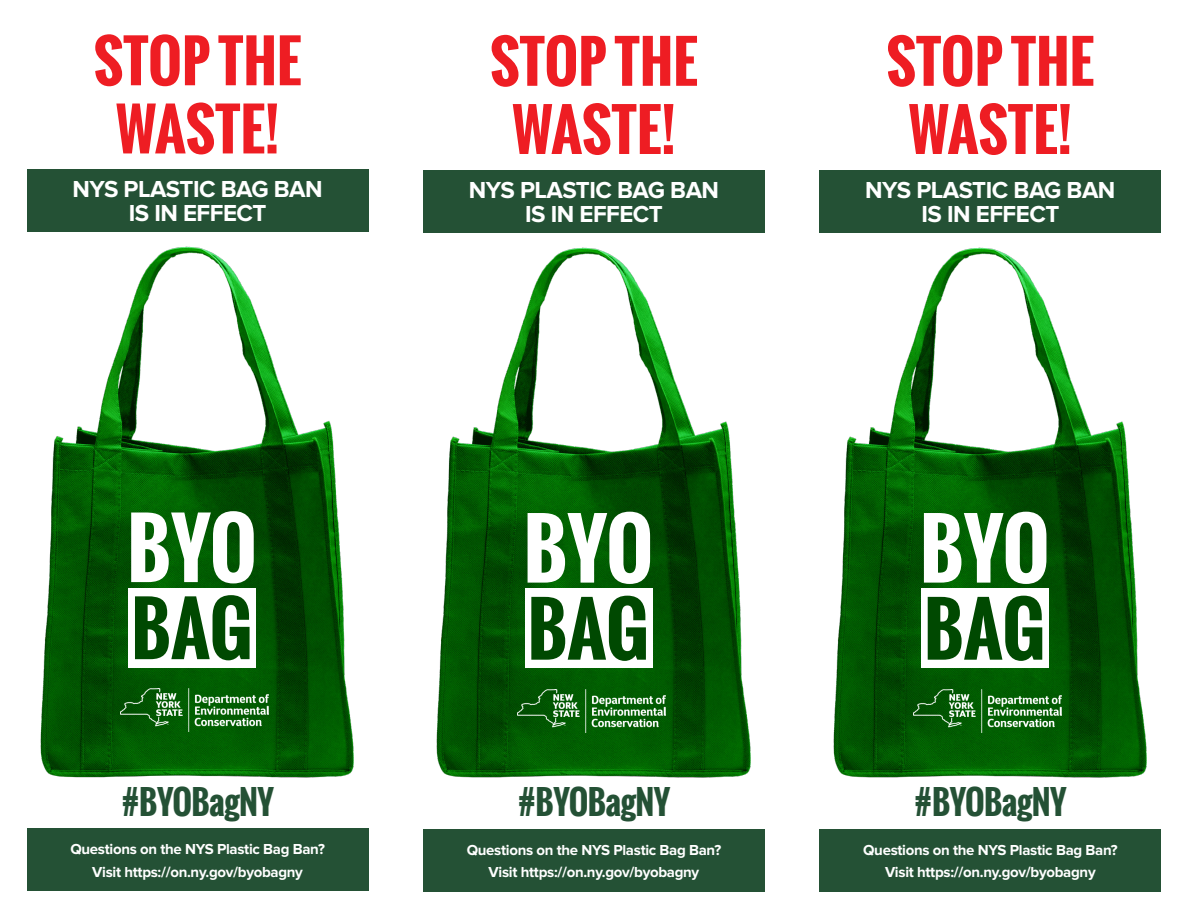
<style>
.page{position:relative;width:1188px;height:918px;background:#fff}
.page>*{position:absolute;margin:0;border:0;box-sizing:border-box;transform-origin:0 0}
.t1{font:700 79.2px "Oswald";letter-spacing:-.005em;color:#fff}
.t2{font:700 71.4px "Oswald";letter-spacing:-.005em;color:#004901}
.t3{font:700 56.85px/68.2px "Oswald";color:#ee1d23;text-align:center}
.t4{font:700 33px "Oswald";letter-spacing:-.02em;color:#245135}
.t5{font:700 24px/24px "Proxima Nova";letter-spacing:-.02em;color:#fff;text-align:center}
.t6{font:700 15px/22.5px "Proxima Nova";letter-spacing:-.02em;color:#fff;text-align:center}
</style>
<div class="page">
<div style="left:423px;top:829px;width:342px;height:63px;background:#245135"></div>
<div style="left:423px;top:170px;width:342px;height:63px;background:#245135"></div>
<img style="left:436px;top:247px;width:315px;height:531px">
<div style="left:525px;top:589px;width:127px;height:79px;background:#fff"></div>
<img style="left:517px;top:689px;width:148px;height:43px">
<div style="left:27px;top:828px;width:341px;height:63px;background:#245135"></div>
<div style="left:27px;top:169px;width:341px;height:63px;background:#245135"></div>
<img style="left:40px;top:246px;width:314px;height:532px">
<div style="left:129px;top:588px;width:127px;height:80px;background:#fff"></div>
<img style="left:121px;top:689px;width:148px;height:43px">
<div style="left:820px;top:829px;width:341px;height:63px;background:#245135"></div>
<div style="left:820px;top:170px;width:341px;height:63px;background:#245135"></div>
<img style="left:833px;top:247px;width:314px;height:531px">
<div style="left:922px;top:589px;width:127px;height:79px;background:#fff"></div>
<img style="left:914px;top:689px;width:147px;height:43px">
<p class="t3" style="left:94px;top:27px;width:209px">STOP THE<br>WASTE!</p>
<p class="t5" style="left:73px;top:178px;width:252px">NYS PLASTIC BAG BAN<br>IS IN EFFECT</p>
<p class="t1" style="left:127px;top:489px;width:131px">BYO</p>
<p class="t2" style="left:131px;top:575px;width:123px">BAG</p>
<p class="t3" style="left:490px;top:28px;width:209px">STOP THE<br>WASTE!</p>
<p class="t5" style="left:469px;top:178px;width:252px">NYS PLASTIC BAG BAN<br>IS IN EFFECT</p>
<p class="t1" style="left:523px;top:489px;width:131px">BYO</p>
<p class="t2" style="left:528px;top:576px;width:123px">BAG</p>
<p class="t3" style="left:887px;top:28px;width:209px">STOP THE<br>WASTE!</p>
<p class="t5" style="left:865px;top:178px;width:252px">NYS PLASTIC BAG BAN<br>IS IN EFFECT</p>
<p class="t1" style="left:920px;top:489px;width:131px">BYO</p>
<p class="t2" style="left:924px;top:576px;width:123px">BAG</p>
<p class="t4" style="left:121px;top:777px;width:154px">#BYOBagNY</p>
<p class="t4" style="left:518px;top:777px;width:154px">#BYOBagNY</p>
<p class="t4" style="left:914px;top:777px;width:154px">#BYOBagNY</p>
<p class="t6" style="left:70px;top:838px;width:256px">Questions on the NYS Plastic Bag Ban?<br>Visit https://on.ny.gov/byobagny</p>
<p class="t6" style="left:467px;top:839px;width:256px">Questions on the NYS Plastic Bag Ban?<br>Visit https://on.ny.gov/byobagny</p>
<p class="t6" style="left:863px;top:839px;width:256px">Questions on the NYS Plastic Bag Ban?<br>Visit https://on.ny.gov/byobagny</p>
</div>
